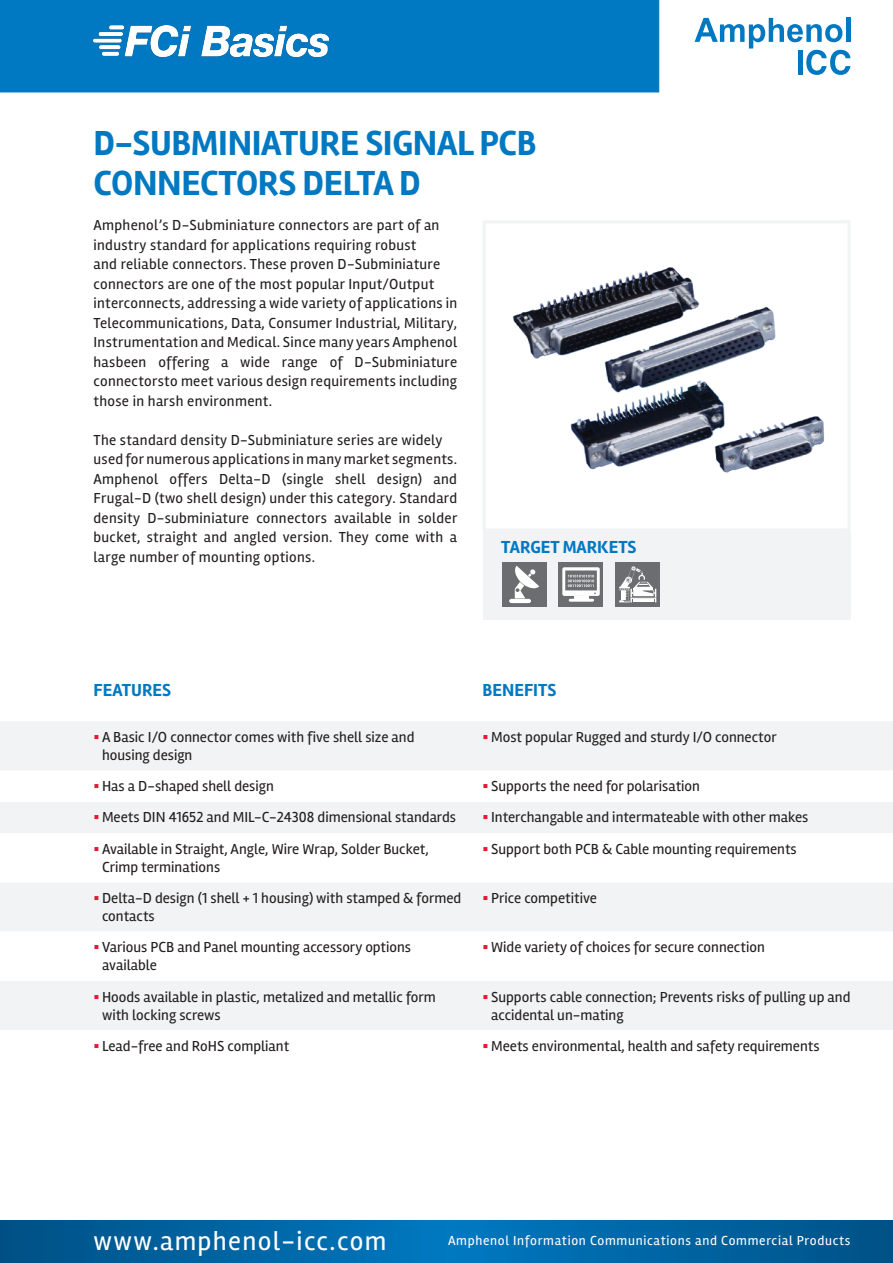
<style>
.page{position:relative;width:893px;height:1263px;background:#fff}
.page>*{position:absolute;margin:0;border:0;box-sizing:border-box;transform-origin:0 0}
.t1{font:700 36px "Rambla";letter-spacing:-.01em;color:#0079c2}
.t2{font:27px "Rambla";letter-spacing:.05em;color:#fff}
.t3{font:700 18px "Rambla";color:#0079c2}
.t4{font:15px/19.5px "Rambla";color:#231f20}
.t5{font:15px "Rambla";letter-spacing:.02em;color:#231f20}
.t6{font:13.5px "Rambla";letter-spacing:.05em;color:#fff}
.s1{color:#e51836}
</style>
<div class="page">
<div style="left:0;top:0;width:659px;height:92px;background:#0079c2"></div>
<svg style="left:0;top:1220px;width:893px;height:25px;background:#0064a2"></svg>
<svg style="left:0;top:1245px;width:893px;height:18px;background:#0064a2"></svg>
<svg style="left:695px;top:18px;width:155px;height:57px"></svg>
<hr style="left:846px;top:18px;width:4px;height:24px;background:#0079c2">
<img style="left:512px;top:267px;width:312px;height:206px">
<div style="left:483px;top:220px;width:367px;height:311px;border:3px solid #f2f3f4"></div>
<img style="left:94px;top:25px;width:234px;height:31px">
<div style="left:0;top:722px;width:893px;height:48px;background:#f2f3f4"></div>
<svg style="left:0;top:802px;width:893px;height:228px;fill:#f2f3f4"></svg>
<div style="left:483px;top:531px;width:367px;height:89px;background:#f2f3f4"></div>
<div style="left:502px;top:562px;width:45px;height:45px;background:#6c6d70"></div>
<hr style="left:509px;top:599px;width:22px;height:4px;background:#fff;border-radius:2px">
<svg style="left:514px;top:566px;width:25px;height:32px"></svg>
<div style="left:558px;top:562px;width:45px;height:45px;background:#6c6d70"></div>
<hr style="left:569px;top:599px;width:25px;height:3px;background:#fff">
<svg style="left:562px;top:567px;width:38px;height:32px"></svg>
<div style="left:615px;top:562px;width:45px;height:45px;background:#6c6d70"></div>
<svg style="left:619px;top:566px;width:37px;height:37px"></svg>
<p class="t1" style="left:94px;top:121px;width:445px">D-SUBMINIATURE SIGNAL PCB</p>
<p class="t1" style="left:94px;top:162px;width:329px">CONNECTORS DELTA D</p>
<p class="t5" style="left:94px;top:216px;width:347px">Amphenol’s D-Subminiature connectors are part of an</p>
<p class="t5" style="left:94px;top:236px;width:324px">industry standard for applications requiring robust</p>
<p class="t5" style="left:94px;top:255px;width:348px">and reliable connectors. These proven D-Subminiature</p>
<p class="t5" style="left:94px;top:275px;width:342px">connectors are one of the most popular Input/Output</p>
<p class="t5" style="left:94px;top:294px;width:365px">interconnects, addressing a wide variety of applications in</p>
<p class="t5" style="left:94px;top:314px;width:365px">Telecommunications, Data, Consumer Industrial, Military,</p>
<p class="t4" style="left:94px;top:333px;width:365px;text-align:justify">Instrumentation and Medical. Since many years Amphenol hasbeen offering a wide range of D-Subminiature connectorsto meet various design requirements including those in harsh environment.</p>
<p class="t5" style="left:94px;top:431px;width:350px">The standard density D-Subminiature series are widely</p>
<p class="t5" style="left:94px;top:450px;width:365px">used for numerous applications in many market segments.</p>
<p class="t4" style="left:94px;top:469px;width:365px;text-align:justify">Amphenol offers Delta-D (single shell design) and Frugal-D (two shell design) under this category. Standard density D-subminiature connectors available in solder bucket, straight and angled version. They come with a large number of mounting options.</p>
<p class="t3" style="left:501px;top:536px;width:137px">TARGET MARKETS</p>
<p class="t3" style="left:94px;top:679px;width:79px">FEATURES</p>
<p class="t3" style="left:483px;top:679px;width:75px">BENEFITS</p>
<p class="t4" style="left:102px;top:728px;width:314px;line-height:18px;text-indent:-9px"><span class="s1">▪</span> A Basic I/O connector comes with five shell size and housing design</p>
<p class="t4" style="left:483px;top:727px;width:296px"><span class="s1">▪</span> Most popular Rugged and sturdy I/O connector</p>
<p class="t4" style="left:94px;top:776px;width:182px"><span class="s1">▪</span> Has a D-shaped shell design</p>
<p class="t4" style="left:483px;top:776px;width:219px"><span class="s1">▪</span> Supports the need for polarisation</p>
<p class="t4" style="left:94px;top:808px;width:364px"><span class="s1">▪</span> Meets DIN 41652 and MIL-C-24308 dimensional standards</p>
<p class="t4" style="left:483px;top:808px;width:327px"><span class="s1">▪</span> Interchangable and intermateable with other makes</p>
<p class="t4" style="left:102px;top:840px;width:328px;line-height:18px;text-indent:-9px"><span class="s1">▪</span> Available in Straight, Angle, Wire Wrap, Solder Bucket,<br>Crimp terminations</p>
<p class="t4" style="left:483px;top:839px;width:316px"><span class="s1">▪</span> Support both PCB &amp; Cable mounting requirements</p>
<p class="t4" style="left:102px;top:889px;width:361px;line-height:18px;text-indent:-9px"><span class="s1">▪</span> Delta-D design (1 shell + 1 housing) with stamped &amp; formed contacts</p>
<p class="t4" style="left:483px;top:888px;width:116px"><span class="s1">▪</span> Price competitive</p>
<p class="t4" style="left:102px;top:938px;width:311px;line-height:18px;text-indent:-9px"><span class="s1">▪</span> Various PCB and Panel mounting accessory options available</p>
<p class="t4" style="left:483px;top:937px;width:284px"><span class="s1">▪</span> Wide variety of choices for secure connection</p>
<p class="t4" style="left:102px;top:987px;width:335px;line-height:18px;text-indent:-9px"><span class="s1">▪</span> Hoods available in plastic, metalized and metallic form with locking screws</p>
<p class="t4" style="left:491px;top:987px;width:361px;line-height:18px;text-indent:-9px"><span class="s1">▪</span> Supports cable connection; Prevents risks of pulling up and accidental un-mating</p>
<p class="t4" style="left:94px;top:1036px;width:197px"><span class="s1">▪</span> Lead-free and RoHS compliant</p>
<p class="t4" style="left:483px;top:1036px;width:338px"><span class="s1">▪</span> Meets environmental, health and safety requirements</p>
<h2 class="t2" style="left:94px;top:1224px;width:294px">www.amphenol-icc.com</h2>
<p class="t6" style="left:448px;top:1232px;width:404px">Amphenol Information Communications and Commercial Products</p>
</div>
